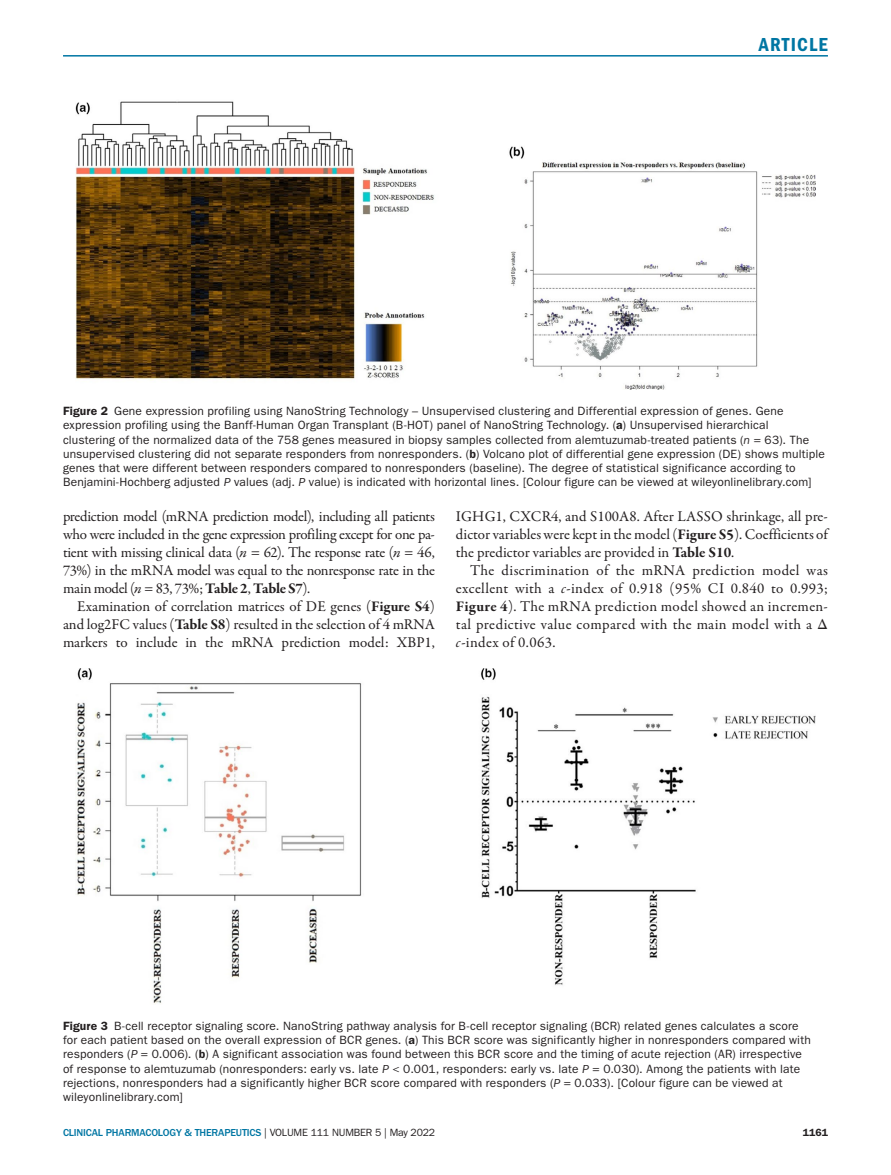
<style>
.page{position:relative;width:891px;height:1175px;background:#fff}
.page>*{position:absolute;margin:0;border:0;box-sizing:border-box;transform-origin:0 0}
.t1{font:19.5px "ITC Franklin Gothic Std Dm Cd";letter-spacing:.06em;color:#0076a3}
.t2{font:15px/18px "Garamond Premr Pro";color:#231f20;text-align:justify}
.t3{font:12px/14.2px "ITC Franklin Gothic Std";letter-spacing:.015em;color:#231f20}
.t4{font:500 10.5px "ITC Franklin Gothic Std";letter-spacing:-.015em;color:#0076a3}
.t5{font:600 10.5px "ITC Franklin Gothic Std";color:#231f20}
.s1{font-weight:600}
.s2{font-style:italic}
.s3{font-weight:700}
.s4{font-family:"STIX"}
.s5{font-weight:400;color:#231f20}
</style>
<div class="page">
<hr style="left:63px;top:55px;width:765px;height:2px;background:#0076a3">
<img style="left:76px;top:101px;width:739px;height:288px">
<img style="left:76px;top:668px;width:739px;height:336px">
<h1 class="t1" style="left:759px;top:33px;width:71px">ARTICLE</h1>
<p class="t3" style="left:63px;top:404px;width:763px"><span class="s1">Figure 2</span> Gene expression profiling using NanoString Technology – Unsupervised clustering and Differential expression of genes. Gene expression profiling using the Banff-Human Organ Transplant (B-HOT) panel of NanoString Technology. (<span class="s1">a</span>) Unsupervised hierarchical<br>clustering of the normalized data of the 758 genes measured in biopsy samples collected from alemtuzumab-treated patients (<span class="s2">n</span> = 63). The unsupervised clustering did not separate responders from nonresponders. (<span class="s1">b</span>) Volcano plot of differential gene expression (DE) shows multiple genes that were different between responders compared to nonresponders (baseline). The degree of statistical significance according to Benjamini-Hochberg adjusted <span class="s2">P</span> values (adj. <span class="s2">P</span> value) is indicated with horizontal lines. [Colour figure can be viewed at wileyonlinelibrary.com]</p>
<p class="t2" style="left:63px;top:508px;width:373px">prediction model (mRNA prediction model), including all patients who were included in the gene expression profiling except for one pa&shy;tient with missing clinical data (<span class="s2">n</span> = 62). The response rate (<span class="s2">n</span> = 46, 73%) in the mRNA model was equal to the nonresponse rate in the main model (<span class="s2">n</span> = 83, 73%; <span class="s3">Table 2</span>, <span class="s3">Table S7</span>).</p>
<p class="t2" style="left:63px;top:598px;width:374px;text-indent:14px">Examination of correlation matrices of DE genes (<span class="s3">Figure S4</span>) and log2FC values (<span class="s3">Table S8</span>) resulted in the selection of 4 mRNA markers to include in the mRNA prediction model: XBP1,</p>
<p class="t2" style="left:456px;top:508px;width:373px">IGHG1, CXCR4, and S100A8. After LASSO shrinkage, all pre&shy;dictor variables were kept in the model (<span class="s3">Figure S5</span>). Coefficients of the predictor variables are provided in <span class="s3">Table S10</span>.</p>
<p class="t2" style="left:456px;top:562px;width:373px;text-indent:14px">The discrimination of the mRNA prediction model was excellent with a <span class="s2">c-</span>index of 0.918 (95% CI 0.840 to 0.993; <span class="s3">Figure 4</span>). The mRNA prediction model showed an incremen&shy;tal predictive value compared with the main model with a <span class="s4">Δ </span><span class="s2">c-</span>index of 0.063.</p>
<p class="t3" style="left:63px;top:1018px;width:749px"><span class="s1">Figure 3</span> B-cell receptor signaling score. NanoString pathway analysis for B-cell receptor signaling (BCR) related genes calculates a score for each patient based on the overall expression of BCR genes. (<span class="s1">a</span>) This BCR score was significantly higher in nonresponders compared with responders (<span class="s2">P</span> = 0.006). (<span class="s1">b</span>) A significant association was found between this BCR score and the timing of acute rejection (AR) irrespective of response to alemtuzumab (nonresponders: early vs. late <span class="s2">P</span> &lt; 0.001, responders: early vs. late <span class="s2">P</span> = 0.030). Among the patients with late rejections, nonresponders had a significantly higher BCR score compared with responders (<span class="s2">P</span> = 0.033). [Colour figure can be viewed at wileyonlinelibrary.com]</p>
<p class="t4" style="left:63px;top:1126px;width:374px">CLINICAL PHARMACOLOGY &amp; THERAPEUTICS <span class="s5">| VOLUME 111 NUMBER 5 | May 2022</span></p>
<p class="t5" style="left:803px;top:1125px;width:27px">1161</p>
</div>
